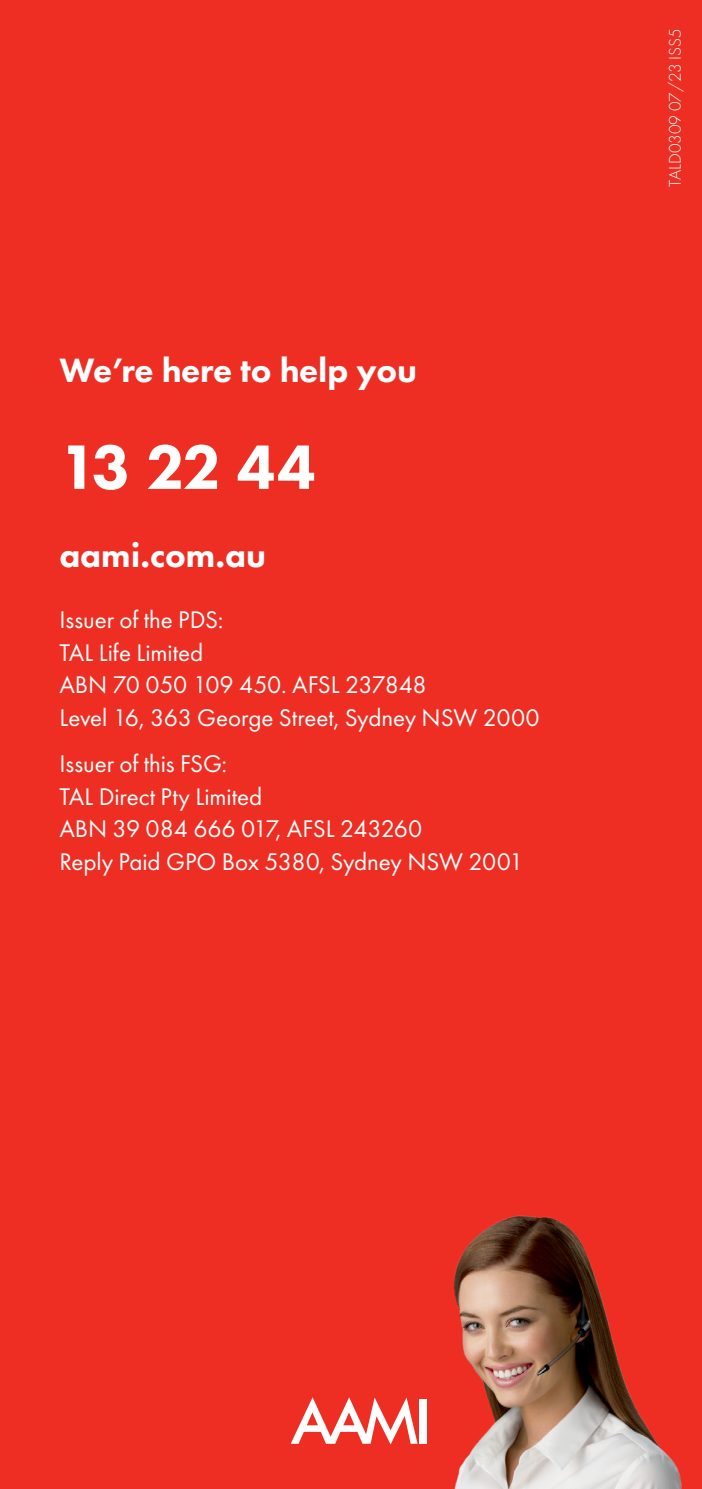
<style>
.page{position:relative;width:702px;height:1489px;background:#fff}
.page>*{position:absolute;margin:0;border:0;box-sizing:border-box;transform-origin:0 0}
.t1{font:800 65px "Futura PT";color:#fff}
.t2{font:800 35px "Futura PT";color:#fff}
.AAMI_Body_Copy{font:25px/32.5px "Futura PT";letter-spacing:-.005em;color:#fff}
.t3{font:300 17.5px "Futura PT";color:#fff}
</style>
<div class="page">
<div style="left:0;top:0;width:702px;height:1488px;background:#ee2e22"></div>
<svg style="left:291px;top:1397px;width:125px;height:47px"></svg>
<img style="left:416px;top:1215px;width:266px;height:273px">
<p class="t2" style="left:59px;top:349px;width:359px">We’re here to help you</p>
<p class="t1" style="left:59px;top:426px;width:258px">13 22 44</p>
<p class="t2" style="left:59px;top:533px;width:208px">aami.com.au</p>
<p class="AAMI_Body_Copy" style="left:59px;top:603px;width:482px">Issuer of the PDS:<br>TAL Life Limited<br>ABN 70 050 109 450. AFSL 237848<br>Level 16, 363 George Street, Sydney NSW 2000</p>
<p class="AAMI_Body_Copy" style="left:59px;top:747px;width:465px">Issuer of this FSG:<br>TAL Direct Pty Limited<br>ABN 39 084 666 017, AFSL 243260<br>Reply Paid GPO Box 5380, Sydney NSW 2001</p>
<p class="t3" style="left:665px;top:187px;width:159px;rotate:-90deg">TALD0309 07/23 ISS5</p>
</div>
